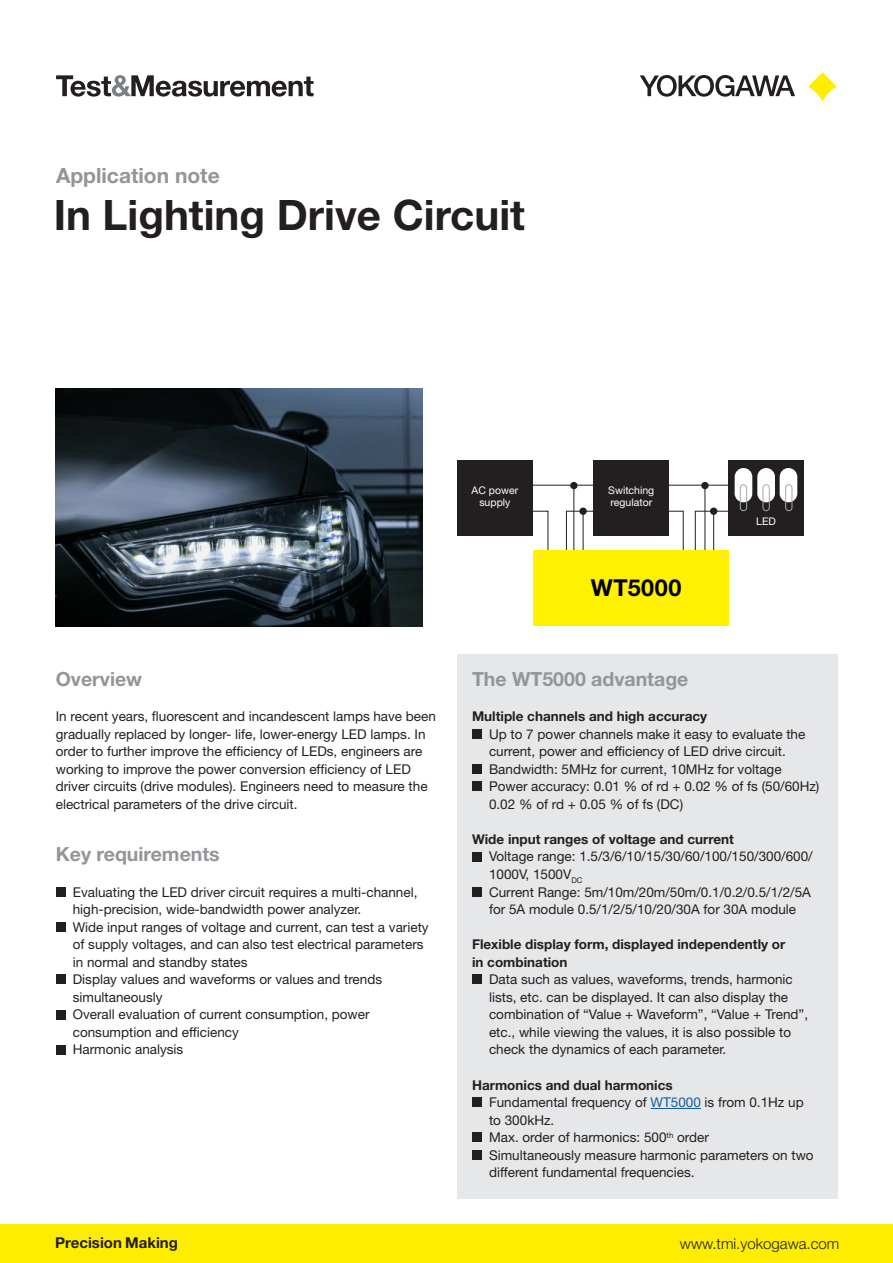
<style>
.page{position:relative;width:893px;height:1263px;background:#fff}
.page>*{position:absolute;margin:0;border:0;box-sizing:border-box;transform-origin:0 0}
.Heading{font:700 42px "Helvetica Neue LT Std";color:#231f20}
.t1{font:700 23.4px "Helvetica Neue";letter-spacing:.03em;color:#000}
.Subheading_13_13{font:700 21px "Helvetica Neue LT Std";color:#939598}
.Subkop{font:700 19.5px "Helvetica Neue LT Std";color:#939598}
.t2{font:300 15px "Helvetica Neue LT Std";color:#231f20}
.t3{font:700 15px "Helvetica Neue LT Std";color:#231f20}
.Body{font:13.5px/17.5px "Helvetica Neue LT Std";color:#231f20}
.Tussenkop{font:700 13.5px/17.5px "Helvetica Neue LT Std";color:#231f20}
.t4{font:10.5px/12.6px "Helvetica Neue";color:#fff;text-align:center}
.s1{color:#175d9e}
</style>
<div class="page">
<svg style="left:640px;top:75px;width:155px;height:22px"></svg>
<svg style="left:808px;top:72px;width:29px;height:30px"></svg>
<svg style="left:56px;top:75px;width:258px;height:22px"></svg>
<div style="left:0;top:1225px;width:893px;height:38px;background:#ffed01"></div>
<div style="left:56px;top:887px;width:10px;height:9px;background:#231f20"></div>
<div style="left:56px;top:922px;width:10px;height:10px;background:#231f20"></div>
<div style="left:56px;top:974px;width:10px;height:10px;background:#231f20"></div>
<div style="left:56px;top:1010px;width:10px;height:9px;background:#231f20"></div>
<div style="left:56px;top:1045px;width:10px;height:9px;background:#231f20"></div>
<svg style="left:527px;top:511px;width:205px;height:74px"></svg>
<hr style="left:525px;top:485px;width:212px;height:1px;background:#231f20">
<div style="left:457px;top:460px;width:76px;height:75px;background:#231f20"></div>
<div style="left:593px;top:460px;width:76px;height:75px;background:#231f20"></div>
<div style="left:728px;top:460px;width:76px;height:75px;background:#231f20"></div>
<div style="left:570px;top:482px;width:7px;height:7px;background:#231f20;border-radius:50%"></div>
<hr style="left:574px;top:488px;width:1px;height:86px;background:#231f20">
<div style="left:701px;top:482px;width:8px;height:7px;background:#231f20;border-radius:50%"></div>
<hr style="left:705px;top:488px;width:1px;height:86px;background:#231f20">
<div style="left:710px;top:507px;width:7px;height:8px;background:#231f20;border-radius:50%"></div>
<hr style="left:713px;top:513px;width:1px;height:87px;background:#231f20">
<div style="left:579px;top:507px;width:8px;height:8px;background:#231f20;border-radius:50%"></div>
<hr style="left:583px;top:513px;width:1px;height:87px;background:#231f20">
<div style="left:534px;top:550px;width:195px;height:76px;background:#fff101"></div>
<div style="left:735px;top:468px;width:17px;height:34px;background:#fff;border-radius:9px"></div>
<div style="left:757px;top:468px;width:18px;height:34px;background:#fff;border-radius:9px"></div>
<div style="left:780px;top:468px;width:17px;height:34px;background:#fff;border-radius:9px"></div>
<svg style="left:739px;top:484px;width:54px;height:28px"></svg>
<img style="left:56px;top:389px;width:367px;height:237px">
<div style="left:457px;top:654px;width:380px;height:545px;background:#e6e7e9"></div>
<hr style="left:651px;top:1108px;width:50px;height:1px;background:#175d9e">
<div style="left:472px;top:729px;width:10px;height:9px;background:#231f20"></div>
<div style="left:472px;top:764px;width:10px;height:10px;background:#231f20"></div>
<div style="left:472px;top:781px;width:10px;height:10px;background:#231f20"></div>
<div style="left:472px;top:852px;width:10px;height:9px;background:#231f20"></div>
<div style="left:472px;top:887px;width:10px;height:9px;background:#231f20"></div>
<div style="left:472px;top:974px;width:10px;height:10px;background:#231f20"></div>
<div style="left:472px;top:1097px;width:10px;height:10px;background:#231f20"></div>
<div style="left:472px;top:1132px;width:10px;height:10px;background:#231f20"></div>
<div style="left:472px;top:1150px;width:10px;height:10px;background:#231f20"></div>
<p class="Subheading_13_13" style="left:56px;top:162px;width:165px">Application note</p>
<p class="Heading" style="left:54px;top:189px;width:473px">In Lighting Drive Circuit</p>
<p class="Subkop" style="left:56px;top:667px;width:88px">Overview</p>
<p class="Body" style="left:56px;top:707px;width:382px">In recent years, fluorescent and incandescent lamps have been gradually replaced by longer- life, lower-energy LED lamps. In order to further improve the efficiency of LEDs, engineers are working to improve the power conversion efficiency of LED driver circuits (drive modules). Engineers need to measure the electrical parameters of the drive circuit.</p>
<p class="Subkop" style="left:56px;top:842px;width:165px">Key requirements</p>
<p class="Body" style="left:73px;top:883px;width:346px">Evaluating the LED driver circuit requires a multi-channel, high-precision, wide-bandwidth power analyzer.</p>
<p class="Body" style="left:73px;top:918px;width:357px">Wide input ranges of voltage and current, can test a variety of supply voltages, and can also test electrical parameters in normal and standby states</p>
<p class="Body" style="left:73px;top:970px;width:311px">Display values and waveforms or values and trends simultaneously</p>
<p class="Body" style="left:73px;top:1005px;width:298px">Overall evaluation of current consumption, power consumption and efficiency</p>
<p class="Body" style="left:73px;top:1041px;width:112px">Harmonic analysis</p>
<p class="t4" style="left:472px;top:484px;width:48px">AC power supply</p>
<p class="t4" style="left:608px;top:484px;width:48px;text-align:left">Switching regulator</p>
<p class="t1" style="left:591px;top:569px;width:92px">WT5000</p>
<p class="t4" style="left:756px;top:515px;width:21px">LED</p>
<p class="Subkop" style="left:472px;top:667px;width:218px">The WT5000 advantage</p>
<p class="Tussenkop" style="left:472px;top:707px;width:237px">Multiple channels and high accuracy</p>
<p class="Body" style="left:489px;top:725px;width:318px">Up to 7 power channels make it easy to evaluate the current, power and efficiency of LED drive circuit.</p>
<p class="Body" style="left:489px;top:760px;width:294px">Bandwidth: 5MHz for current, 10MHz for voltage</p>
<p class="Body" style="left:489px;top:777px;width:332px">Power accuracy: 0.01 % of rd + 0.02 % of fs (50/60Hz)<br>0.02 % of rd + 0.05 % of fs (DC)</p>
<p class="Tussenkop" style="left:472px;top:830px;width:264px">Wide input ranges of voltage and current</p>
<p class="Body" style="left:489px;top:848px;width:325px">Voltage range: 1.5/3/6/10/15/30/60/100/150/300/600/<br>1000V, 1500V<sub>DC</sub></p>
<p class="Body" style="left:489px;top:883px;width:323px">Current Range: 5m/10m/20m/50m/0.1/0.2/0.5/1/2/5A for 5A module 0.5/1/2/5/10/20/30A for 30A module</p>
<p class="Tussenkop" style="left:472px;top:935px;width:315px">Flexible display form, displayed independently or in combination</p>
<p class="Body" style="left:489px;top:970px;width:321px">Data such as values, waveforms, trends, harmonic lists, etc. can be displayed. It can also display the combination of “Value + Waveform”, “Value + Trend”, etc., while viewing the values, it is also possible to check the dynamics of each parameter.</p>
<p class="Tussenkop" style="left:472px;top:1076px;width:202px">Harmonics and dual harmonics</p>
<p class="Body" style="left:489px;top:1093px;width:316px">Fundamental frequency of <span class="s1">WT5000</span> is from 0.1Hz up to 300kHz.</p>
<p class="Body" style="left:489px;top:1128px;width:221px">Max. order of harmonics: 500<sup>th</sup> order</p>
<p class="Body" style="left:489px;top:1146px;width:326px">Simultaneously measure harmonic parameters on two different fundamental frequencies.</p>
<p class="t3" style="left:55px;top:1234px;width:124px">Precision Making</p>
<p class="t2" style="left:680px;top:1234px;width:161px">www.tmi.yokogawa.com</p>
</div>
